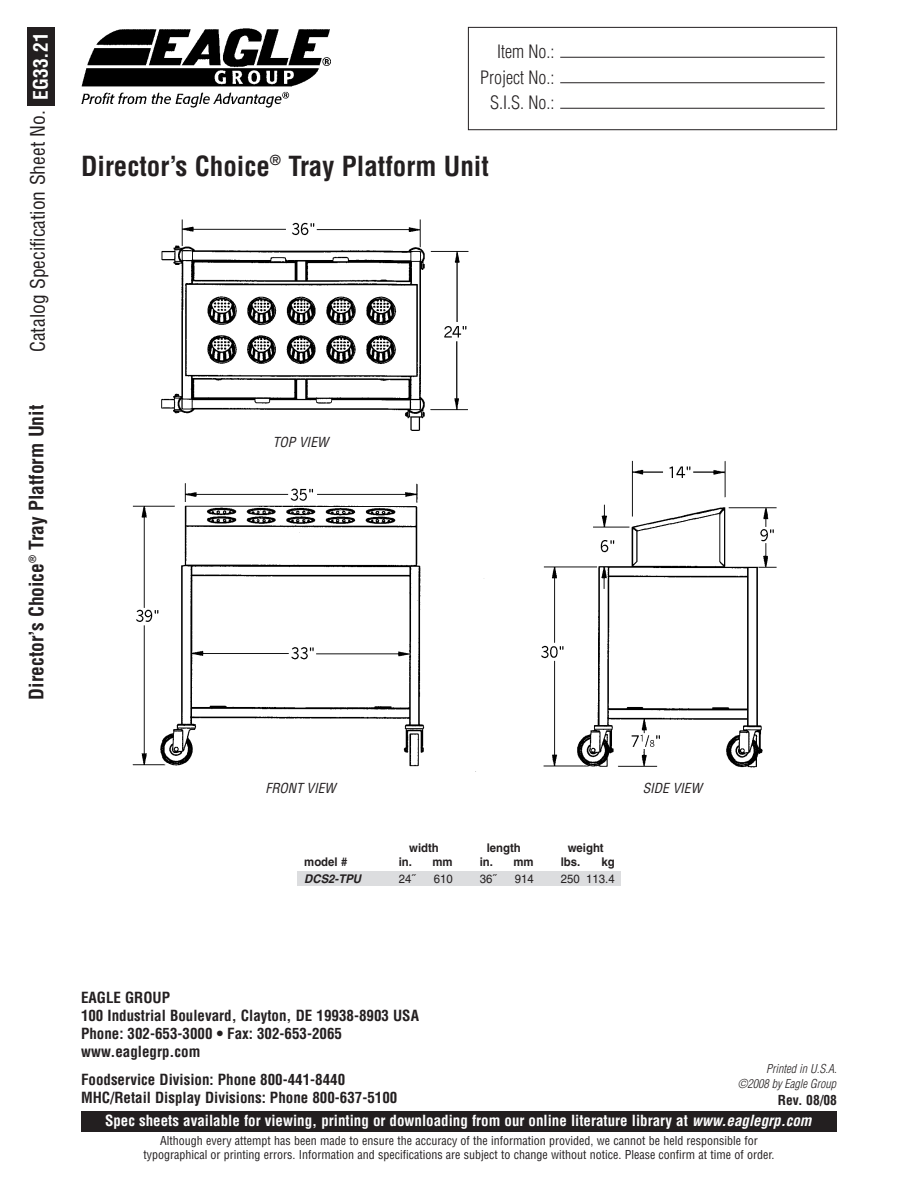
<style>
.page{position:relative;width:918px;height:1188px;background:#fff}
.page>*{position:absolute;margin:0;border:0;box-sizing:border-box;transform-origin:0 0}
.t1{font:700 condensed 27px "Helvetica";color:#231f20}
.t2{font:condensed 19.5px "Helvetica";color:#231f20}
.t3{font:700 condensed 19.5px "Helvetica";color:#231f20}
.t4{font:300 condensed 18px/25.5px "Helvetica";color:#231f20;text-align:right}
.t5{font:700 condensed 15px/18px "Helvetica";color:#231f20}
.t6{font:700 condensed 15px "Helvetica";color:#fff}
.t7{font:italic condensed 13.5px "Helvetica";color:#231f20}
.t8{font:700 condensed 13.5px "Helvetica";color:#231f20}
.t9{font:condensed 12px/13.5px "Helvetica";color:#231f20;text-align:center}
.t10{font:700 12px "Helvetica";color:#231f20;scale:.95 1}
.t11{font:italic 300 condensed 12px "Helvetica";color:#231f20}
.t12{font:12px "Helvetica";color:#231f20;scale:.95 1}
.t13{font:italic 700 12px "Helvetica";color:#231f20;scale:.95 1}
.s1{font-weight:700;color:#fff}
.s2{font-style:italic}
</style>
<div class="page">
<div style="left:81px;top:1111px;width:756px;height:21px;background:#231f20"></div>
<img style="left:81px;top:28px;width:250px;height:79px">
<div style="left:27px;top:27px;width:28px;height:78px;background:#231f20"></div>
<div style="left:468px;top:27px;width:369px;height:103px;border:1px solid #231f20"></div>
<hr style="left:560px;top:82px;width:265px;height:1px;background:#231f20">
<hr style="left:560px;top:57px;width:265px;height:1px;background:#231f20">
<hr style="left:560px;top:108px;width:265px;height:1px;background:#231f20">
<div style="left:297px;top:871px;width:324px;height:14px;background:#dcdddf"></div>
<img style="left:132px;top:219px;width:645px;height:553px">
<h2 class="t2" style="left:27px;top:352px;width:321px;rotate:-90deg">Catalog Specification Sheet No. <span class="s1">EG33.21</span></h2>
<h2 class="t3" style="left:25px;top:700px;width:296px;rotate:-90deg">Director’s Choice<sup>®</sup> Tray Platform Unit</h2>
<h3 class="t4" style="left:480px;top:39px;width:76px">Item No.:<br>Project No.:<br>S.I.S. No.:</h3>
<h1 class="t1" style="left:81px;top:150px;width:409px">Director’s Choice<sup>®</sup> Tray Platform Unit</h1>
<p class="t7" style="left:273px;top:434px;width:57px">TOP VIEW</p>
<p class="t7" style="left:265px;top:780px;width:72px">FRONT VIEW</p>
<p class="t7" style="left:643px;top:780px;width:61px">SIDE VIEW</p>
<p class="t10" style="left:409px;top:843px;width:33px">width</p>
<p class="t10" style="left:487px;top:843px;width:37px">length</p>
<p class="t10" style="left:568px;top:843px;width:39px">weight</p>
<p class="t10" style="left:304px;top:857px;width:47px">model #</p>
<p class="t10" style="left:399px;top:857px;width:58px">in. mm</p>
<p class="t10" style="left:480px;top:857px;width:58px">in. mm</p>
<p class="t10" style="left:561px;top:857px;width:22px">lbs.</p>
<p class="t10" style="left:601px;top:857px;width:16px">kg</p>
<p class="t13" style="left:304px;top:874px;width:61px">DCS2-TPU</p>
<p class="t12" style="left:399px;top:874px;width:19px">24˝</p>
<p class="t12" style="left:434px;top:874px;width:22px">610</p>
<p class="t12" style="left:480px;top:874px;width:19px">36˝</p>
<p class="t12" style="left:515px;top:874px;width:22px">914</p>
<p class="t12" style="left:561px;top:874px;width:58px">250 113.4</p>
<p class="t5" style="left:81px;top:989px;width:340px">EAGLE GROUP<br>100 Industrial Boulevard, Clayton, DE 19938-8903 USA<br>Phone: 302-653-3000 • Fax: 302-653-2065 www.eaglegrp.com</p>
<p class="t11" style="left:766px;top:1062px;width:72px">Printed in U.S.A.</p>
<p class="t5" style="left:81px;top:1071px;width:266px">Foodservice Division: Phone 800-441-8440</p>
<p class="t11" style="left:738px;top:1077px;width:100px">©2008 by Eagle Group</p>
<p class="t5" style="left:81px;top:1089px;width:318px">MHC/Retail Display Divisions: Phone 800-637-5100</p>
<p class="t8" style="left:778px;top:1092px;width:61px">Rev. 08/08</p>
<p class="t6" style="left:105px;top:1112px;width:708px">Spec sheets available for viewing, printing or downloading from our online literature library at <span class="s2">www.eaglegrp.com</span></p>
<p class="t9" style="left:143px;top:1134px;width:633px">Although every attempt has been made to ensure the accuracy of the information provided, we cannot be held responsible for typographical or printing errors. Information and specifications are subject to change without notice. Please confirm at time of order.</p>
</div>
